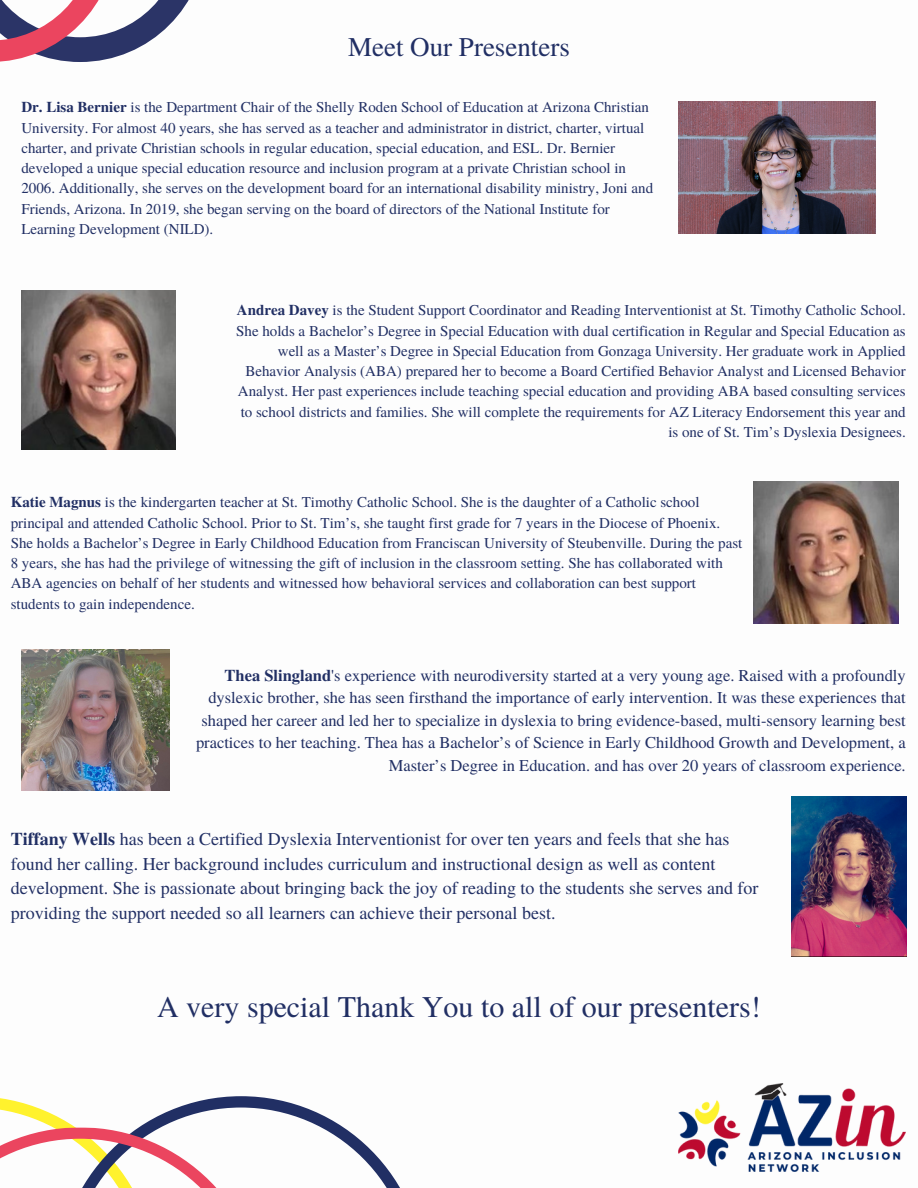
<style>
.page{position:relative;width:918px;height:1188px;background:#fff}
.page>*{position:absolute;margin:0;border:0;box-sizing:border-box;transform-origin:0 0}
.t1{font:30px "Te X Gyre Termes";color:#212f64}
.t2{font:27px "Te X Gyre Termes";color:#212f64}
.t3{font:18px/24.8px "Te X Gyre Termes";color:#212f64}
.t4{font:16.5px/22.5px "Te X Gyre Termes";color:#212f64;text-align:right}
.t5{font:15px/20.2px "Te X Gyre Termes";color:#212f64}
.s1{font-weight:700}
</style>
<div class="page">
<svg style="left:0;top:0;width:189px;height:62px"></svg>
<img style="left:678px;top:1084px;width:227px;height:87px">
<img style="left:792px;top:796px;width:114px;height:160px">
<img style="left:678px;top:102px;width:197px;height:132px">
<img style="left:21px;top:650px;width:149px;height:141px">
<img style="left:21px;top:291px;width:155px;height:159px">
<img style="left:754px;top:481px;width:145px;height:142px">
<svg style="left:0;top:1096px;width:400px;height:92px"></svg>
<p class="t2" style="left:348px;top:27px;width:223px">Meet Our Presenters</p>
<h2 class="t5" style="left:21px;top:96px;width:633px"><span class="s1">Dr. Lisa Bernier</span> is the Department Chair of the Shelly Roden School of Education at Arizona Christian University. For almost 40 years, she has served as a teacher and administrator in district, charter, virtual charter, and private Christian schools in regular education, special education, and ESL. Dr. Bernier developed a unique special education resource and inclusion program at a private Christian school in 2006. Additionally, she serves on the development board for an international disability ministry, Joni and Friends, Arizona. In 2019, she began serving on the board of directors of the National Institute for Learning Development (NILD).</h2>
<p class="t5" style="left:236px;top:299px;width:671px;text-align:right"><span class="s1">Andrea Davey</span> is the Student Support Coordinator and Reading Interventionist at St. Timothy Catholic School.<br>She holds a Bachelor’s Degree in Special Education with dual certification in Regular and Special Education as well as a Master’s Degree in Special Education from Gonzaga University. Her graduate work in Applied Behavior Analysis (ABA) prepared her to become a Board Certified Behavior Analyst and Licensed Behavior Analyst. Her past experiences include teaching special education and providing ABA based consulting services to school districts and families. She will complete the requirements for AZ Literacy Endorsement this year and is one of St. Tim’s Dyslexia Designees.</p>
<h2 class="t5" style="left:11px;top:492px;width:733px"><span class="s1">Katie Magnus</span> is the kindergarten teacher at St. Timothy Catholic School. She is the daughter of a Catholic school principal and attended Catholic School. Prior to St. Tim’s, she taught first grade for 7 years in the Diocese of Phoenix.<br>She holds a Bachelor’s Degree in Early Childhood Education from Franciscan University of Steubenville. During the past 8 years, she has had the privilege of witnessing the gift of inclusion in the classroom setting. She has collaborated with ABA agencies on behalf of her students and witnessed how behavioral services and collaboration can best support students to gain independence.</h2>
<h1 class="t4" style="left:196px;top:663px;width:711px"><span class="s1">Thea Slingland</span>'s experience with neurodiversity started at a very young age. Raised with a profoundly dyslexic brother, she has seen firsthand the importance of early intervention. It was these experiences that shaped her career and led her to specialize in dyslexia to bring evidence-based, multi-sensory learning best practices to her teaching. Thea has a Bachelor’s of Science in Early Childhood Growth and Development, a Master’s Degree in Education. and has over 20 years of classroom experience.</h1>
<p class="t3" style="left:11px;top:826px;width:749px"><span class="s1">Tiffany Wells</span> has been a Certified Dyslexia Interventionist for over ten years and feels that she has found her calling. Her background includes curriculum and instructional design as well as content development. She is passionate about bringing back the joy of reading to the students she serves and for providing the support needed so all learners can achieve their personal best.</p>
<p class="t1" style="left:157px;top:985px;width:605px">A very special Thank You to all of our presenters!</p>
</div>
